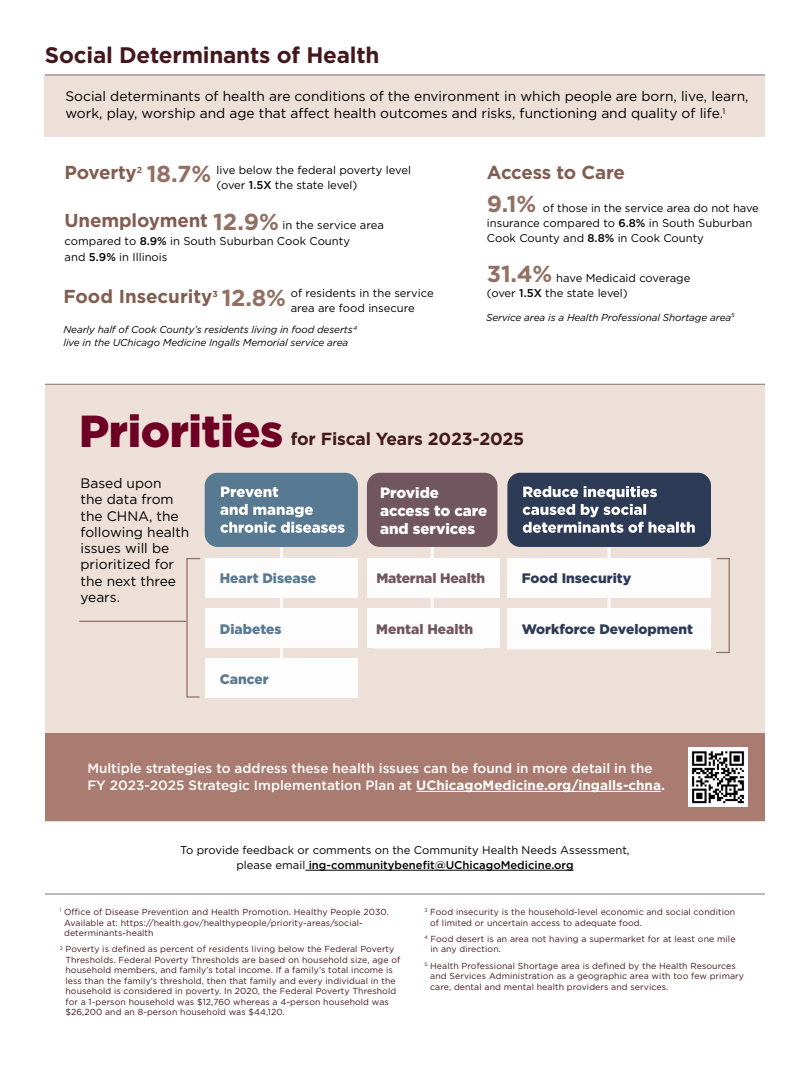
<style>
.page{position:relative;width:810px;height:1080px;background:#fff}
.page>*{position:absolute;margin:0;border:0;box-sizing:border-box;transform-origin:0 0}
.t1{font:900 44.88px "Gotham";letter-spacing:-.01em;color:#6f0025}
.t2{font:700 23.12px "Gotham";color:#927164}
.t3{font:700 22.5px "Gotham";letter-spacing:-.01em;color:#43181d}
.t4{font:700 18.75px "Gotham";letter-spacing:-.01em;color:#815d51}
.t5{font:700 17.5px "Gotham";letter-spacing:-.01em;color:#43181d}
.t6{font:900 15px/18px "Gotham";color:#fff}
.t7{font:13.75px/16.2px "Gotham";color:#000}
.t8{font:900 13.75px "Gotham";color:#2e3b56}
.t9{font:900 13.75px "Gotham";color:#715660}
.t10{font:900 13.75px "Gotham";color:#587992}
.t11{font:500 13.5px/17.5px "Gotham";color:#fff}
.t12{font:11.25px/15px "Gotham";color:#000}
.t13{font:italic 10px/12.5px "Gotham";letter-spacing:-.01em;color:#000}
.t14{font:8.75px/10.5px "Gotham";letter-spacing:.01em;color:#43181d}
.s1{font-weight:500}
.s2{font-size:23.12px;color:#927164}
.s3{font-weight:700;font-size:23.12px;color:#927164}
.s4{font-weight:700}
</style>
<div class="page">
<div style="left:45px;top:384px;width:720px;height:438px;background:#ece0d9"></div>
<div style="left:45px;top:733px;width:720px;height:88px;background:#aa7b71"></div>
<hr style="left:416px;top:791px;width:245px;height:1px;background:#fff">
<hr style="left:305px;top:870px;width:269px;height:1px;background:#000">
<hr style="left:45px;top:894px;width:720px;height:1px;background:#7a7770">
<hr style="left:45px;top:384px;width:720px;height:1px;background:#7a7770">
<div style="left:373px;top:610px;width:111px;height:39px;background:#f6f0ed"></div>
<hr style="left:280px;top:531px;width:3px;height:30px;background:#fff">
<hr style="left:431px;top:531px;width:3px;height:30px;background:#fff">
<hr style="left:431px;top:596px;width:3px;height:17px;background:#fff">
<svg style="left:280px;top:598px;width:3px;height:10px"></svg>
<svg style="left:280px;top:648px;width:3px;height:10px"></svg>
<div style="left:205px;top:473px;width:153px;height:74px;background:#587992;border-radius:13px"></div>
<svg style="left:220px;top:504px;width:125px;height:29px"></svg>
<svg style="left:221px;top:487px;width:57px;height:10px"></svg>
<svg style="left:186px;top:558px;width:15px;height:140px"></svg>
<hr style="left:79px;top:621px;width:107px;height:1px;background:#927164">
<div style="left:367px;top:558px;width:133px;height:40px;background:#fefdfd"></div>
<div style="left:367px;top:608px;width:133px;height:40px;background:#fefdfd"></div>
<div style="left:205px;top:558px;width:153px;height:40px;background:#fefdfd"></div>
<div style="left:205px;top:608px;width:153px;height:40px;background:#fefdfd"></div>
<div style="left:205px;top:658px;width:153px;height:40px;background:#fefdfd"></div>
<div style="left:367px;top:473px;width:130px;height:74px;background:#715660;border-radius:13px"></div>
<div style="left:507px;top:611px;width:204px;height:39px;background:#f6f0ed"></div>
<div style="left:507px;top:610px;width:204px;height:39px;background:#faf8f6"></div>
<hr style="left:607px;top:531px;width:4px;height:33px;background:#f8f4f2">
<hr style="left:607px;top:596px;width:4px;height:17px;background:#f8f4f2">
<svg style="left:716px;top:558px;width:14px;height:96px"></svg>
<div style="left:507px;top:558px;width:204px;height:40px;background:#fefdfd"></div>
<div style="left:507px;top:608px;width:204px;height:40px;background:#fefdfd"></div>
<div style="left:507px;top:473px;width:204px;height:74px;background:#2e3b56;border-radius:13px"></div>
<svg style="left:523px;top:486px;width:172px;height:47px"></svg>
<div style="left:45px;top:75px;width:720px;height:62px;background:#ece0d9"></div>
<img style="left:688px;top:748px;width:59px;height:59px">
<p class="t3" style="left:45px;top:40px;width:336px">Social Determinants of Health</p>
<p class="t7" style="left:65px;top:87px;width:685px;line-height:17.5px">Social determinants of health are conditions of the environment in which people are born, live, learn, work, play, worship and age that affect health outcomes and risks, functioning and quality of life.<sup>1</sup></p>
<p class="t4" style="left:65px;top:160px;width:79px">Poverty<sup>2</sup></p>
<p class="t2" style="left:147px;top:158px;width:66px">18.7%</p>
<p class="t12" style="left:217px;top:162px;width:196px">live below the federal poverty level (over <span class="s1">1.5X</span> the state level)</p>
<p class="t12" style="left:282px;top:217px;width:103px">in the service area</p>
<p class="t4" style="left:65px;top:208px;width:216px">Unemployment <span class="s2">12.9%</span></p>
<p class="t12" style="left:65px;top:232px;width:287px;line-height:16.2px">compared to <span class="s1">8.9%</span> in South Suburban Cook County and <span class="s1">5.9%</span> in Illinois</p>
<p class="t12" style="left:291px;top:286px;width:144px">of residents in the service area are food insecure</p>
<p class="t4" style="left:64px;top:284px;width:156px">Food Insecurity<sup>3</sup></p>
<p class="t2" style="left:222px;top:282px;width:66px">12.8%</p>
<p class="t13" style="left:64px;top:323px;width:295px">Nearly half of Cook County’s residents living in food deserts<sup>4 </sup>live in the UChicago Medicine Ingalls Memorial service area</p>
<p class="t4" style="left:487px;top:160px;width:140px">Access to Care</p>
<p class="t12" style="left:487px;top:200px;width:273px"><span class="s3">9.1%</span> of those in the service area do not have insurance compared to <span class="s1">6.8%</span> in South Suburban<br>Cook County and <span class="s1">8.8%</span> in Cook County</p>
<p class="t12" style="left:487px;top:271px;width:205px"><span class="s3">31.4%</span> have Medicaid coverage (over <span class="s1">1.5X</span> the state level)</p>
<p class="t13" style="left:486px;top:311px;width:250px">Service area is a Health Professional Shortage area<sup>5</sup></p>
<p class="t1" style="left:79px;top:400px;width:205px">Priorities</p>
<p class="t5" style="left:291px;top:428px;width:235px">for Fiscal Years 2023-2025</p>
<p class="t7" style="left:80px;top:475px;width:110px">Based upon<br>the data from the CHNA, the following health issues will be prioritized for the next three years.</p>
<p class="t10" style="left:220px;top:569px;width:98px">Heart Disease</p>
<p class="t10" style="left:220px;top:619px;width:63px">Diabetes</p>
<p class="t10" style="left:220px;top:669px;width:50px">Cancer</p>
<p class="t6" style="left:380px;top:484px;width:109px">Provide access to care and services</p>
<p class="t9" style="left:376px;top:569px;width:110px">Maternal Health</p>
<p class="t9" style="left:376px;top:619px;width:98px">Mental Health</p>
<h3 class="t9" style="left:383px;top:621px;width:98px">Mental Health</h3>
<p class="t8" style="left:522px;top:569px;width:111px">Food Insecurity</p>
<p class="t8" style="left:522px;top:619px;width:173px">Workforce Development</p>
<h3 class="t8" style="left:522px;top:621px;width:111px">Food Insecurity</h3>
<p class="t11" style="left:87px;top:759px;width:579px">Multiple strategies to address these health issues can be found in more detail in the<br>FY 2023-2025 Strategic Implementation Plan at <span class="s4">UChicagoMedicine.org/ingalls-chna.</span></p>
<p class="t12" style="left:180px;top:842px;width:451px;text-align:center">To provide feedback or comments on the Community Health Needs Assessment, please email <span class="s1">ing-communitybenefit@UChicagoMedicine.org</span></p>
<p class="t14" style="left:64px;top:907px;width:326px;text-indent:-4px"><sup>1</sup> Office of Disease Prevention and Health Promotion. Healthy People 2030.<br>Available at: https://health.gov/healthypeople/priority-areas/social&shy;determinants-health</p>
<p class="t14" style="left:65px;top:944px;width:336px;text-indent:-6px"><sup>2</sup> Poverty is defined as percent of residents living below the Federal Poverty Thresholds. Federal Poverty Thresholds are based on household size, age of household members, and family’s total income. If a family’s total income is less than the family’s threshold, then that family and every individual in the household is considered in poverty. In 2020, the Federal Poverty Threshold for a 1-person household was $12,760 whereas a 4-person household was $26,200 and an 8-person household was $44,120.</p>
<p class="t14" style="left:430px;top:907px;width:307px;text-indent:-6px"><sup>3</sup> Food insecurity is the household-level economic and social condition of limited or uncertain access to adequate food.</p>
<p class="t14" style="left:431px;top:933px;width:306px;text-indent:-6px"><sup>4</sup> Food desert is an area not having a supermarket for at least one mile in any direction.</p>
<p class="t14" style="left:430px;top:960px;width:315px;text-indent:-6px"><sup>5</sup> Health Professional Shortage area is defined by the Health Resources and Services Administration as a geographic area with too few primary care, dental and mental health providers and services.</p>
</div>
